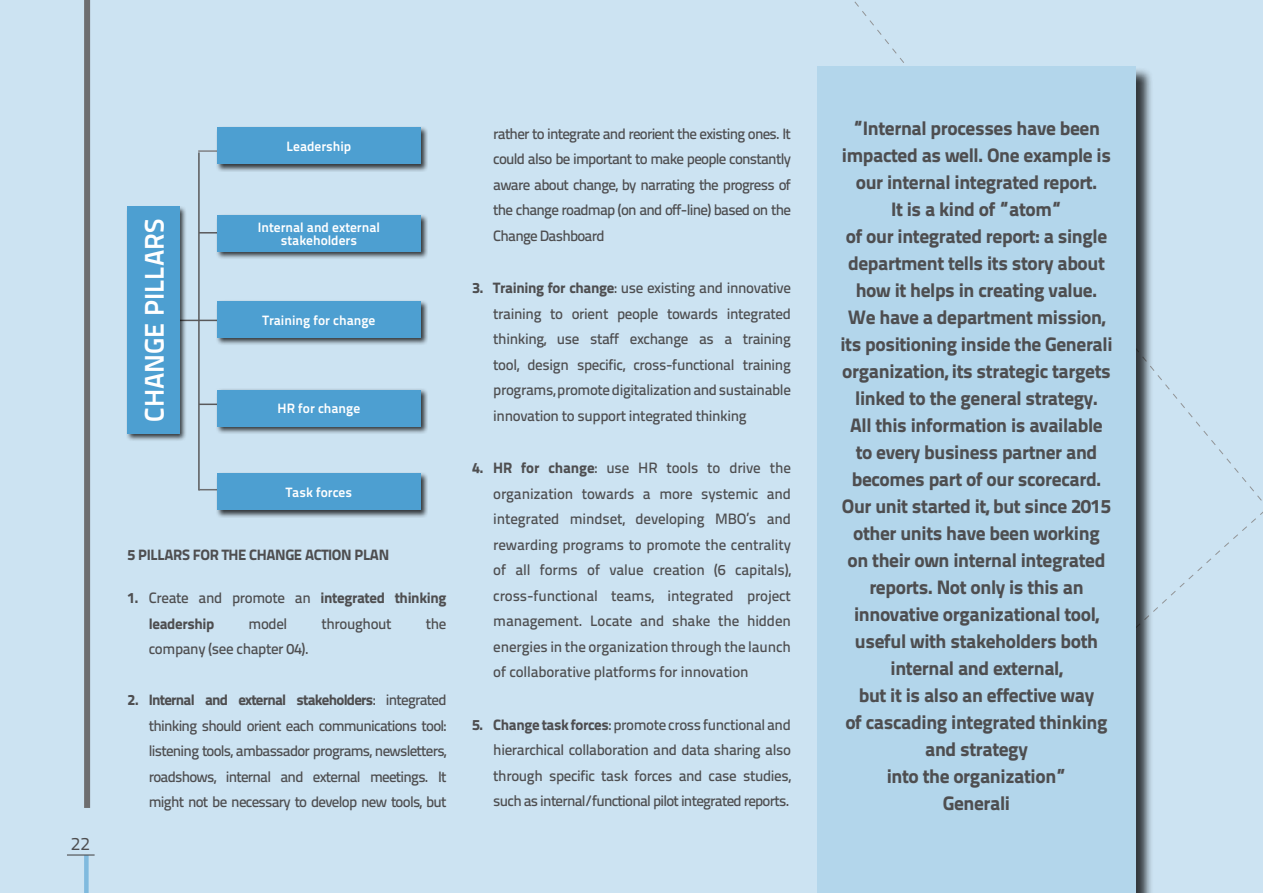
<style>
.page{position:relative;width:1263px;height:893px;background:#cce3f2}
.page>*{position:absolute;margin:0;border:0;box-sizing:border-box;transform-origin:0 0}
.t1{font:700 27px "Titillium Text 22 L";color:#fff}
.t2{font:800 19.5px/27px "Titillium Text 22 L";letter-spacing:-.02em;color:#4e4e50;text-align:center}
.t3{font:18px "Titillium Text 22 L";color:#4e4e50}
.t4{font:500 15px/25.5px "Titillium Text 22 L";letter-spacing:-.05em;color:#4e4e50;text-align:justify}
.t5{font:800 15px/25.5px "Titillium Text 22 L";letter-spacing:-.025em;color:#4e4e50}
.t6{font:500 15px "Titillium Text 22 L";letter-spacing:-.025em;color:#4e4e50}
.t7{font:700 13.5px/13.5px "Titillium Text 22 L";color:#fff;text-align:center}
.s1{font-weight:500}
.s2{font-weight:800}
</style>
<div class="page">
<hr style="left:198px;top:152px;width:2px;height:338px;background:#59595b">
<hr style="left:198px;top:150px;width:49px;height:2px;background:#808184">
<hr style="left:174px;top:320px;width:49px;height:1px;background:#59595b">
<hr style="left:199px;top:404px;width:48px;height:1px;background:#59595b">
<hr style="left:199px;top:489px;width:48px;height:1px;background:#6d6e70">
<div style="left:126px;top:205px;width:61px;height:237px;background:#000;opacity:.75"></div>
<div style="left:128px;top:207px;width:52px;height:227px;background:#4d9fd1"></div>
<hr style="left:199px;top:232px;width:48px;height:2px;background:#59595b">
<div style="left:216px;top:214px;width:212px;height:46px;background:#000;opacity:.75"></div>
<div style="left:217px;top:215px;width:203px;height:37px;background:#4d9fd1"></div>
<div style="left:216px;top:388px;width:212px;height:46px;background:#000;opacity:.75"></div>
<div style="left:217px;top:390px;width:203px;height:36px;background:#4d9fd1"></div>
<div style="left:216px;top:300px;width:212px;height:46px;background:#000;opacity:.75"></div>
<div style="left:217px;top:301px;width:203px;height:37px;background:#4d9fd1"></div>
<div style="left:216px;top:472px;width:212px;height:46px;background:#000;opacity:.75"></div>
<div style="left:217px;top:474px;width:203px;height:36px;background:#4d9fd1"></div>
<div style="left:216px;top:126px;width:212px;height:46px;background:#000;opacity:.75"></div>
<div style="left:217px;top:128px;width:203px;height:36px;background:#4d9fd1"></div>
<div style="left:818px;top:67px;width:335px;height:826px;background:#000;opacity:.75"></div>
<div style="left:817px;top:66px;width:319px;height:827px;background:#b3d6eb"></div>
<div style="left:84px;top:0;width:6px;height:808px;background:#6d6e70"></div>
<div style="left:84px;top:855px;width:5px;height:38px;background:#80bade"></div>
<hr style="left:67px;top:854px;width:28px;height:2px;background:#4e4e50">
<p class="t3" style="left:71px;top:830px;width:21px">22</p>
<p class="t7" style="left:286px;top:139px;width:66px">Leadership</p>
<h1 class="t1" style="left:133px;top:422px;width:204px;rotate:-90deg">CHANGE PILLARS</h1>
<p class="t7" style="left:258px;top:220px;width:124px">Internal and external stakeholders</p>
<p class="t7" style="left:262px;top:312px;width:114px">Training for change</p>
<p class="t7" style="left:278px;top:401px;width:84px">HR for change</p>
<p class="t7" style="left:286px;top:485px;width:68px">Task forces</p>
<p class="t5" style="left:128px;top:541px;width:263px">5 PILLARS FOR THE CHANGE ACTION PLAN</p>
<p class="t5" style="left:149px;top:584px;width:299px;text-indent:-21px">1. <span class="s1">Create and promote an</span> integrated thinking leadership</p>
<p class="t4" style="left:248px;top:610px;width:40px">model</p>
<p class="t6" style="left:321px;top:612px;width:72px">throughout</p>
<p class="t4" style="left:426px;top:610px;width:22px">the</p>
<p class="t6" style="left:149px;top:638px;width:162px">company (see chapter 04).</p>
<p class="t4" style="left:149px;top:686px;width:299px;text-indent:-21px"><span class="s2">2. Internal and external stakeholders</span>: integrated thinking should orient each communications tool: listening tools, ambassador programs, newsletters, roadshows, internal and external meetings. It might not be necessary to develop new tools, but</p>
<p class="t4" style="left:493px;top:120px;width:299px">rather to integrate and reorient the existing ones. It could also be important to make people constantly aware about change, by narrating the progress of the change roadmap (on and off-line) based on the Change Dashboard</p>
<p class="t4" style="left:493px;top:274px;width:299px;text-indent:-21px"><span class="s2">3. Training for change</span>: use existing and innovative training to orient people towards integrated thinking, use staff exchange as a training tool, design specific, cross-functional training programs, promote digitalization and sustainable innovation to support integrated thinking</p>
<p class="t4" style="left:493px;top:454px;width:299px;text-indent:-21px"><span class="s2">4. HR for change</span>: use HR tools to drive the organization towards a more systemic and integrated mindset, developing MBO’s and rewarding programs to promote the centrality of all forms of value creation (6 capitals), cross-functional teams, integrated project management. Locate and shake the hidden energies in the organization through the launch of collaborative platforms for innovation</p>
<p class="t4" style="left:493px;top:711px;width:299px;text-indent:-21px"><span class="s2">5. Change task forces</span>: promote cross functional and hierarchical collaboration and data sharing also through specific task forces and case studies, such as internal/functional pilot integrated reports.</p>
<p class="t2" style="left:840px;top:113px;width:274px">“Internal processes have been impacted as well. One example is our internal integrated report.<br>It is a kind of “atom“<br>of our integrated report: a single department tells its story about how it helps in creating value.<br>We have a department mission, its positioning inside the Generali organization, its strategic targets linked to the general strategy.<br>All this information is available to every business partner and becomes part of our scorecard.<br>Our unit started it, but since 2015 other units have been working on their own internal integrated reports. Not only is this an innovative organizational tool, useful with stakeholders both internal and external,<br>but it is also an effective way<br>of cascading integrated thinking and strategy<br>into the organization”<br>Generali</p>
</div>
